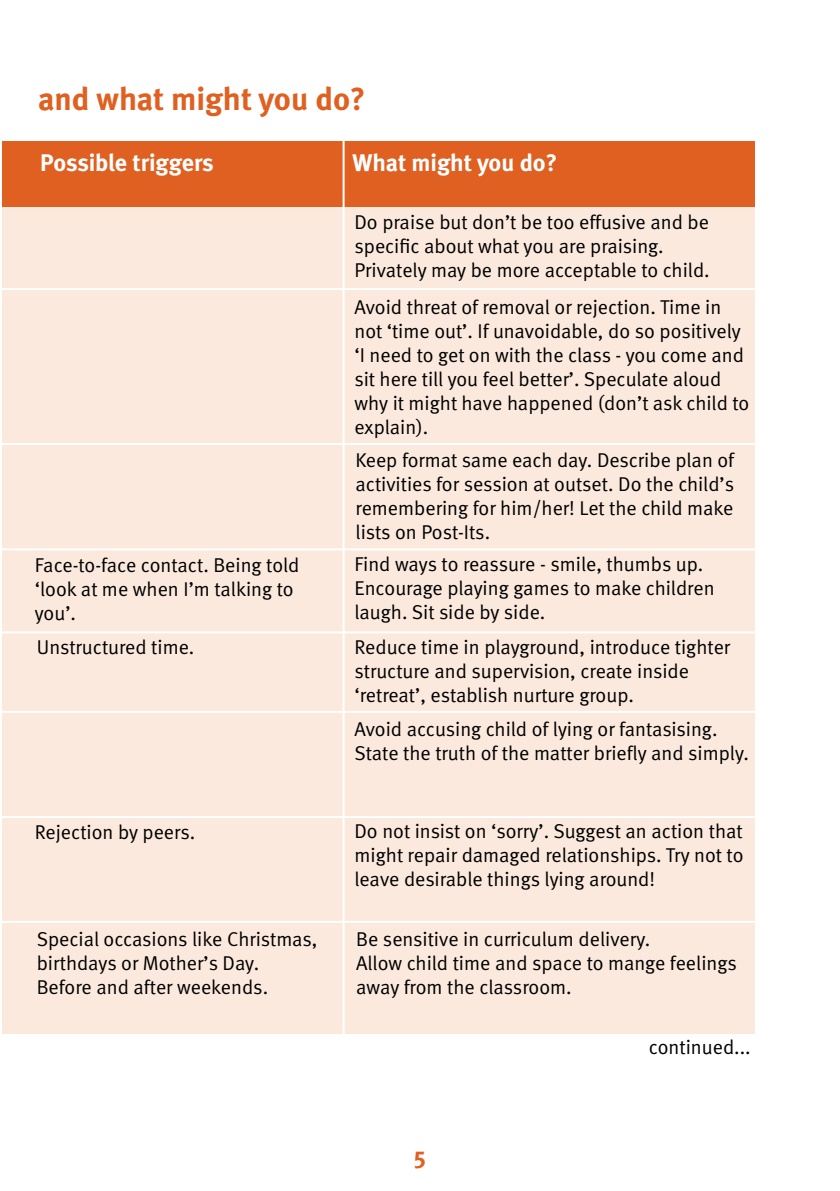
<style>
.page{position:relative;width:840px;height:1191px;background:#fff}
.page>*{position:absolute;margin:0;border:0;box-sizing:border-box;transform-origin:0 0}
.t1{font:700 32px "Meta";color:#df6020}
.t2{font:700 24px "Meta";color:#fff}
.t3{font:700 24px "Meta";color:#df6020}
.t4{font:20px/24px "Meta Normal";color:#000}
</style>
<div class="page">
<div style="left:0;top:141px;width:754px;height:66px;background:#df6020"></div>
<div style="left:0;top:207px;width:754px;height:826px;background:#fbe9dd"></div>
<hr style="left:342px;top:141px;width:2px;height:978px;background:#fff">
<hr style="left:0;top:443px;width:755px;height:2px;background:#fff">
<hr style="left:0;top:288px;width:755px;height:2px;background:#fff">
<hr style="left:0;top:548px;width:756px;height:2px;background:#fff">
<hr style="left:0;top:631px;width:754px;height:2px;background:#fff">
<hr style="left:0;top:711px;width:756px;height:2px;background:#fff">
<hr style="left:0;top:921px;width:756px;height:2px;background:#fff">
<hr style="left:0;top:816px;width:754px;height:2px;background:#fff">
<hr style="left:0;top:140px;width:2px;height:980px;background:#fff">
<h1 class="t1" style="left:38px;top:79px;width:328px">and what might you do?</h1>
<p class="t2" style="left:40px;top:149px;width:175px">Possible triggers</p>
<p class="t2" style="left:352px;top:149px;width:206px">What might you do?</p>
<p class="t4" style="left:354px;top:209px;width:356px">Do praise but don’t be too effusive and be specific about what you are praising.<br>Privately may be more acceptable to child.</p>
<p class="t4" style="left:35px;top:553px;width:266px">Face-to-face contact. Being told ‘look at me when I’m talking to you’.</p>
<p class="t4" style="left:37px;top:635px;width:159px">Unstructured time.</p>
<p class="t4" style="left:35px;top:820px;width:162px">Rejection by peers.</p>
<p class="t4" style="left:37px;top:926px;width:282px">Special occasions like Christmas, birthdays or Mother’s Day.<br>Before and after weekends.</p>
<p class="t4" style="left:354px;top:294px;width:396px">Avoid threat of removal or rejection. Time in not ‘time out’. If unavoidable, do so positively ‘I need to get on with the class - you come and sit here till you feel better’. Speculate aloud why it might have happened (don’t ask child to explain).</p>
<p class="t4" style="left:355px;top:448px;width:380px;text-align:justify">Keep format same each day. Describe plan of activities for session at outset. Do the child’s remembering for him/her! Let the child make lists on Post-Its.</p>
<p class="t4" style="left:354px;top:552px;width:361px">Find ways to reassure - smile, thumbs up.<br>Encourage playing games to make children laugh. Sit side by side.</p>
<p class="t4" style="left:354px;top:635px;width:377px">Reduce time in playground, introduce tighter structure and supervision, create inside ‘retreat’, establish nurture group.</p>
<p class="t4" style="left:354px;top:716px;width:395px">Avoid accusing child of lying or fantasising.<br>State the truth of the matter briefly and simply.</p>
<p class="t4" style="left:354px;top:818px;width:390px;text-align:justify">Do not insist on ‘sorry’. Suggest an action that might repair damaged relationships. Try not to leave desirable things lying around!</p>
<p class="t4" style="left:356px;top:926px;width:382px">Be sensitive in curriculum delivery.<br>Allow child time and space to mange feelings away from the classroom.</p>
<p class="t4" style="left:648px;top:1034px;width:103px">continued...</p>
<p class="t3" style="left:413px;top:1141px;width:14px">5</p>
</div>
